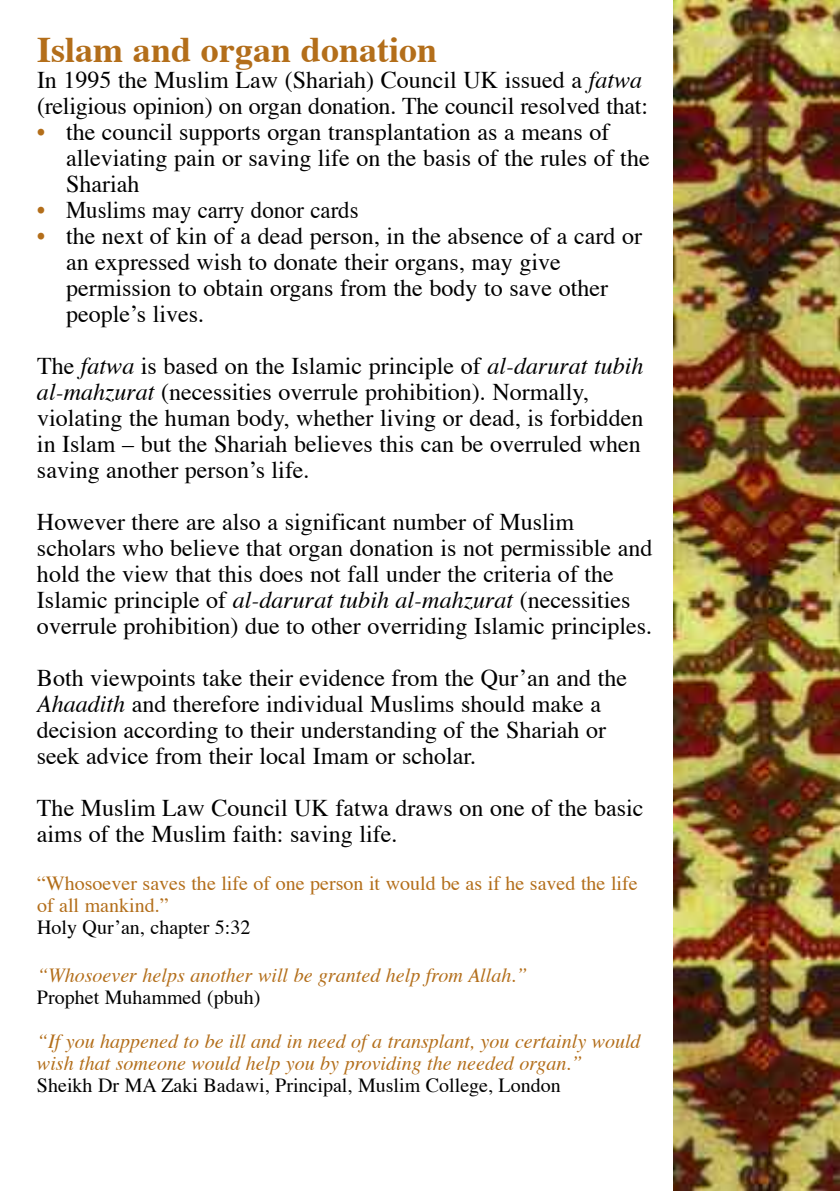
<style>
.page{position:relative;width:840px;height:1191px;background:#fff}
.page>*{position:absolute;margin:0;border:0;box-sizing:border-box;transform-origin:0 0}
.t1{font:700 36px "Times";color:#b36e1a}
.t2{font:24px/26px "Times";color:#000}
.t3{font:24px "Times";color:#000;scale:.95 1}
.t4{font:italic 20px/22px "Times";color:#b36e1a}
.t5{font:20px "Times";color:#000}
.t6{font:20px/22px "Times";color:#b36e1a}
.s1{font-style:italic}
.s2{color:#b36e1a}
</style>
<div class="page">
<img style="left:673px;top:0;width:166px;height:1191px">
<h1 class="t1" style="left:37px;top:35px;width:401px">Islam and organ donation</h1>
<p class="t2" style="left:37px;top:69px;width:612px">In 1995 the Muslim Law (Shariah) Council UK issued a <span class="s1">fatwa </span>(religious opinion) on organ donation. The council resolved that:</p>
<p class="t2" style="left:66px;top:121px;width:585px;text-indent:-29px"><span class="s2">•</span> the council supports organ transplantation as a means of alleviating pain or saving life on the basis of the rules of the<br>Shariah</p>
<p class="t3" style="left:37px;top:200px;width:340px"><span class="s2">•</span> Muslims may carry donor cards</p>
<p class="t2" style="left:66px;top:225px;width:577px;text-indent:-29px"><span class="s2">•</span> the next of kin of a dead person, in the absence of a card or an expressed wish to donate their organs, may give permission to obtain organs from the body to save other people’s lives.</p>
<p class="t2" style="left:37px;top:355px;width:607px">The <span class="s1">fatwa</span> is based on the Islamic principle of <span class="s1">al-darurat tubih al-mahzurat</span> (necessities overrule prohibition). Normally, violating the human body, whether living or dead, is forbidden in Islam – but the Shariah believes this can be overruled when saving another person’s life.</p>
<p class="t2" style="left:37px;top:511px;width:616px">However there are also a significant number of Muslim scholars who believe that organ donation is not permissible and hold the view that this does not fall under the criteria of the Islamic principle of <span class="s1">al-darurat tubih al-mahzurat</span> (necessities overrule prohibition) due to other overriding Islamic principles.</p>
<p class="t2" style="left:37px;top:667px;width:591px">Both viewpoints take their evidence from the Qur’an and the <span class="s1">Ahaadith</span> and therefore individual Muslims should make a decision according to their understanding of the Shariah or seek advice from their local Imam or scholar.</p>
<p class="t2" style="left:37px;top:797px;width:607px">The Muslim Law Council UK fatwa draws on one of the basic aims of the Muslim faith: saving life.</p>
<p class="t6" style="left:37px;top:874px;width:602px">“Whosoever saves the life of one person it would be as if he saved the life of all mankind.”</p>
<p class="t5" style="left:37px;top:919px;width:215px">Holy Qur’an, chapter 5:32</p>
<p class="t4" style="left:37px;top:966px;width:492px">“Whosoever helps another will be granted help from Allah.”</p>
<p class="t5" style="left:37px;top:989px;width:225px">Prophet Muhammed (pbuh)</p>
<p class="t4" style="left:37px;top:1032px;width:605px">“If you happened to be ill and in need of a transplant, you certainly would wish that someone would help you by providing the needed organ.”</p>
<p class="t5" style="left:37px;top:1077px;width:525px">Sheikh Dr MA Zaki Badawi, Principal, Muslim College, London</p>
</div>
